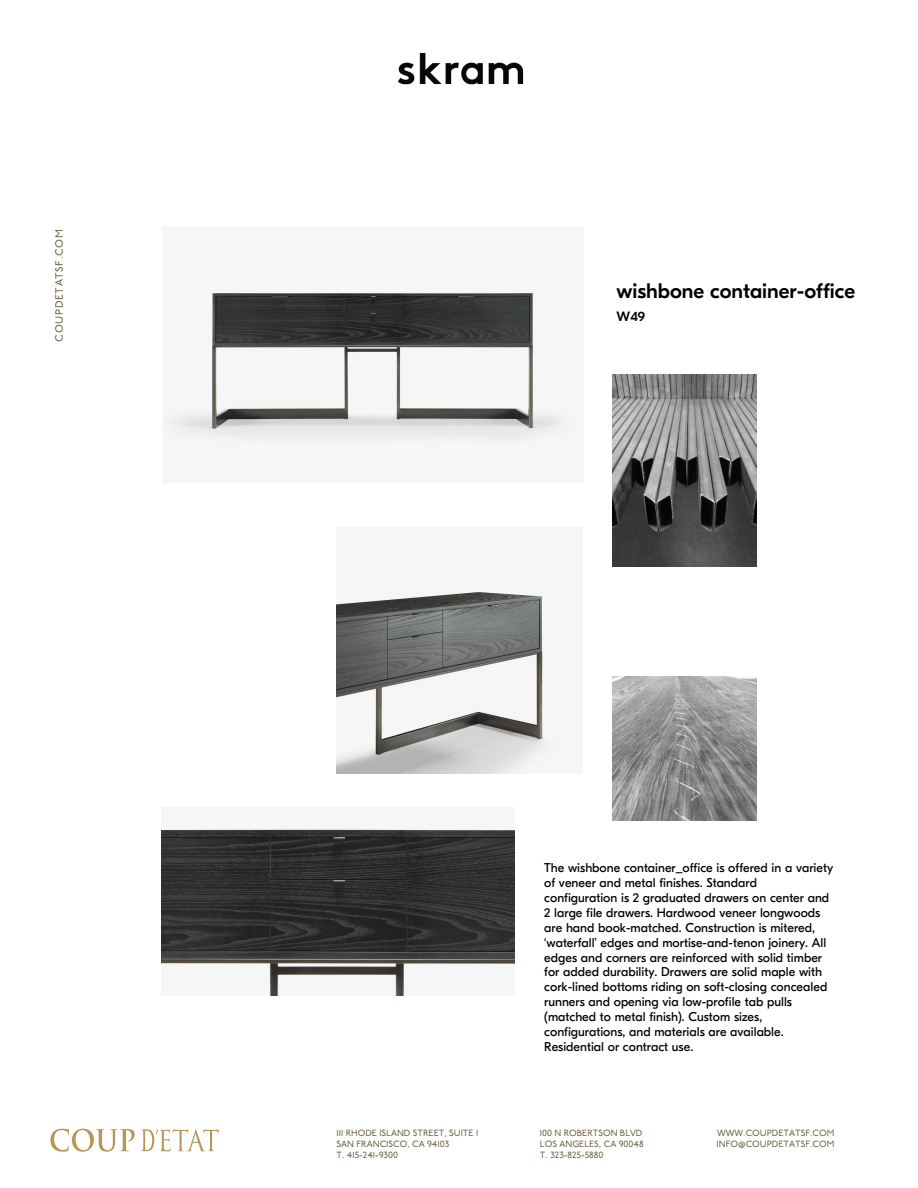
<style>
.page{position:relative;width:918px;height:1188px;background:#fff}
.page>*{position:absolute;margin:0;border:0;box-sizing:border-box;transform-origin:0 0}
.t1{font:500 21px "GT Eesti Pro Display";color:#000}
.t2{font:100 13.8px "GT Eesti Pro Display";color:#000}
.t3{font:500 13.5px "GT Eesti Pro Display";color:#000}
.t4{font:12.75px/14.9px "GT Eesti Pro Display";color:#000}
.t5{font:10.5px "P22 Underground";letter-spacing:.06em;color:#615336}
.t6{font:9px/10.8px "P22 Underground";color:#615336}
</style>
<div class="page">
<img style="left:398px;top:53px;width:126px;height:32px">
<img style="left:163px;top:293px;width:409px;height:151px">
<img style="left:336px;top:591px;width:220px;height:183px">
<img style="left:612px;top:374px;width:145px;height:193px">
<img style="left:612px;top:676px;width:145px;height:145px">
<img style="left:162px;top:829px;width:352px;height:167px">
<svg style="left:50px;top:1129px;width:85px;height:23px"></svg>
<svg style="left:141px;top:1129px;width:78px;height:22px"></svg>
<p class="t2" style="left:50px;top:340px;width:113px;rotate:-90deg">skramfurniture.com</p>
<p class="t5" style="left:53px;top:342px;width:114px;rotate:-90deg">COUPDETATSF.COM</p>
<h1 class="t1" style="left:617px;top:279px;width:240px">wishbone container-office</h1>
<p class="t3" style="left:617px;top:309px;width:30px">W49</p>
<p class="t4" style="left:544px;top:861px;width:290px">The wishbone container_office is offered in a variety of veneer and metal finishes. Standard configuration is 2 graduated drawers on center and 2 large file drawers. Hardwood veneer longwoods are hand book-matched. Construction is mitered, ‘waterfall’ edges and mortise-and-tenon joinery. All edges and corners are reinforced with solid timber for added durability. Drawers are solid maple with cork-lined bottoms riding on soft-closing concealed runners and opening via low-profile tab pulls (matched to metal finish). Custom sizes, configurations, and materials are available.<br>Residential or contract use.</p>
<p class="t6" style="left:337px;top:1128px;width:143px">111 RHODE ISLAND STREET, SUITE 1<br>SAN FRANCISCO, CA 94103<br>T. 415-241-9300</p>
<p class="t6" style="left:540px;top:1128px;width:105px">100 N ROBERTSON BLVD<br>LOS ANGELES, CA 90048<br>T. 323-825-5880</p>
<p class="t6" style="left:717px;top:1128px;width:119px">WWW.COUPDETATSF.COM<br>INFO@COUPDETATSF.COM</p>
</div>
